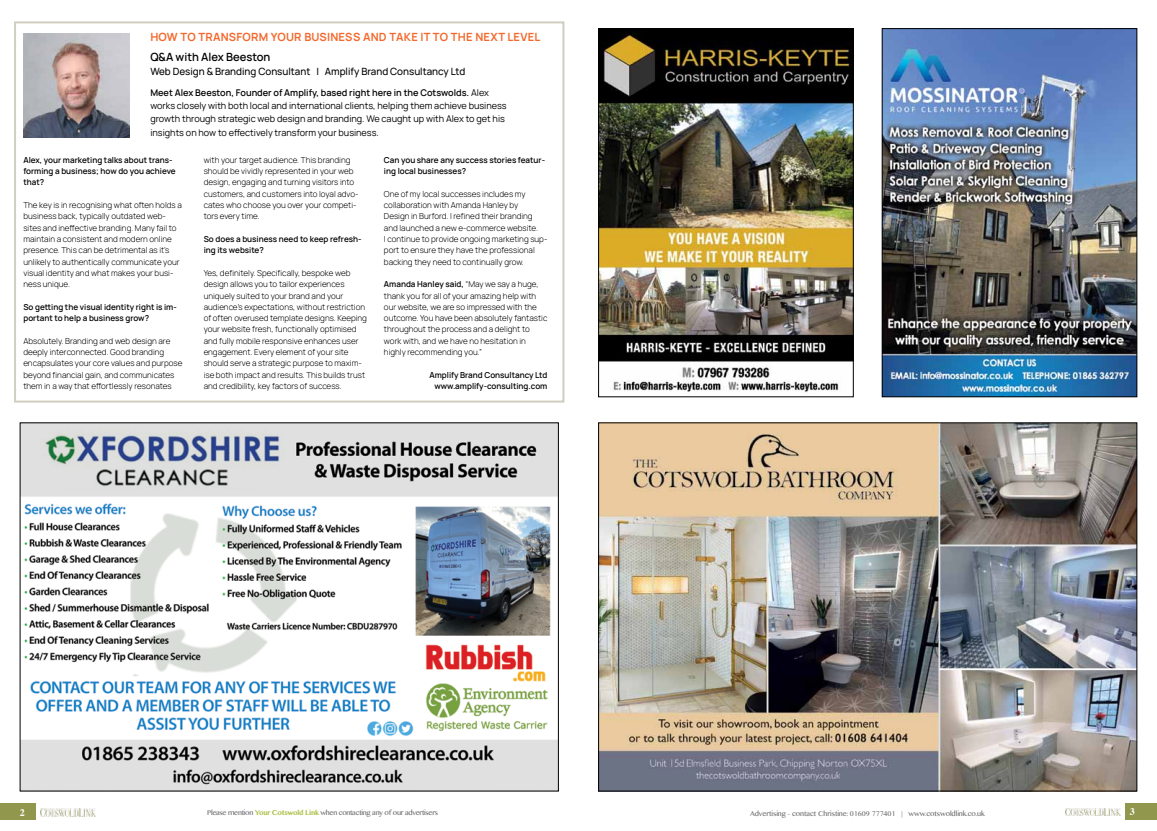
<style>
.page{position:relative;width:1157px;height:831px;background:#fff}
.page>*{position:absolute;margin:0;border:0;box-sizing:border-box;transform-origin:0 0}
.t1{font:700 11.3px "Manrope";letter-spacing:.02em;color:#f3692d}
.t2{font:600 11.3px "Manrope";color:#000}
.t3{font:500 10px "Manrope";color:#000}
.t4{font:700 10px "Times";color:#fff}
.t5{font:9.2px/13.4px "Manrope";color:#000}
.t6{font:300 8.2px/11.3px "Manrope";color:#000}
.t7{font:600 8.2px/11.3px "Manrope";color:#000}
.t8{font:7px "Myanmar MN";letter-spacing:-.01em;color:#67686b}
.t9{font:7px "Myanmar MN";letter-spacing:-.04em;color:#67686b}
.s1{font-weight:600}
.s2{font-weight:700;color:#b0c14d}
</style>
<div class="page">
<div style="left:0;top:803px;width:36px;height:16px;background:#91974d"></div>
<img style="left:41px;top:808px;width:54px;height:8px">
<div style="left:1125px;top:803px;width:32px;height:16px;background:#91974d"></div>
<img style="left:1065px;top:808px;width:55px;height:8px">
<img style="left:22px;top:424px;width:534px;height:365px">
<img style="left:600px;top:424px;width:535px;height:365px">
<img style="left:600px;top:30px;width:251px;height:363px">
<div style="left:598px;top:28px;width:255px;height:369px;border:1px solid #000"></div>
<img style="left:884px;top:30px;width:251px;height:365px">
<div style="left:882px;top:28px;width:255px;height:369px;border:1px solid #000"></div>
<img style="left:23px;top:33px;width:107px;height:104px">
<div style="left:14px;top:21px;width:550px;height:381px;border:2px solid #cfcebf"></div>
<h1 class="t1" style="left:150px;top:28px;width:391px">HOW TO TRANSFORM YOUR BUSINESS AND TAKE IT TO THE NEXT LEVEL</h1>
<h1 class="t2" style="left:150px;top:47px;width:122px">Q&amp;A with Alex Beeston</h1>
<p class="t3" style="left:150px;top:64px;width:316px">Web Design &amp; Branding Consultant | Amplify Brand Consultancy Ltd</p>
<p class="t5" style="left:150px;top:85px;width:358px"><span class="s1">Meet Alex Beeston, Founder of Amplify, based right here in the Cotswolds.</span> Alex works closely with both local and international clients, helping them achieve business growth through strategic web design and branding. We caught up with Alex to get his insights on how to effectively transform your business.</p>
<p class="t7" style="left:23px;top:154px;width:154px">Alex, your marketing talks about trans&shy;forming a business; how do you achieve that?</p>
<p class="t6" style="left:23px;top:199px;width:160px">The key is in recognising what often holds a business back, typically outdated web&shy;sites and ineffective branding. Many fail to maintain a consistent and modern online presence. This can be detrimental as it’s unlikely to authentically communicate your visual identity and what makes your busi&shy;ness unique.</p>
<p class="t7" style="left:23px;top:300px;width:155px">So getting the visual identity right is im&shy;portant to help a business grow?</p>
<p class="t6" style="left:23px;top:335px;width:160px">Absolutely. Branding and web design are deeply interconnected. Good branding encapsulates your core values and purpose beyond financial gain, and communicates them in a way that effortlessly resonates</p>
<p class="t7" style="left:384px;top:154px;width:163px">Can you share any success stories featur&shy;ing local businesses?</p>
<p class="t6" style="left:384px;top:188px;width:165px">One of my local successes includes my collaboration with Amanda Hanley by<br>Design in Burford. I refined their branding and launched a new e-commerce website.<br>I continue to provide ongoing marketing sup&shy;port to ensure they have the professional backing they need to continually grow.</p>
<p class="t6" style="left:384px;top:278px;width:165px"><span class="s1">Amanda Hanley said,</span> “May we say a huge, thank you for all of your amazing help with our website, we are so impressed with the outcome. You have been absolutely fantastic throughout the process and a delight to work with, and we have no hesitation in highly recommending you.”</p>
<p class="t7" style="left:429px;top:368px;width:119px;text-align:right">Amplify Brand Consultancy Ltd www.amplify-consulting.com</p>
<p class="t6" style="left:204px;top:154px;width:156px">with your target audience. This branding should be vividly represented in your web design, engaging and turning visitors into customers, and customers into loyal advo&shy;cates who choose you over your competi&shy;tors every time.</p>
<p class="t7" style="left:204px;top:233px;width:159px">So does a business need to keep refresh&shy;ing its website?</p>
<p class="t6" style="left:204px;top:267px;width:165px">Yes, definitely. Specifically, bespoke web design allows you to tailor experiences uniquely suited to your brand and your audience’s expectations, without restriction of often overused template designs. Keeping your website fresh, functionally optimised and fully mobile responsive enhances user engagement. Every element of your site should serve a strategic purpose to maxim&shy;ise both impact and results. This builds trust and credibility, key factors of success.</p>
<p class="t4" style="left:20px;top:802px;width:6px">2</p>
<p class="t9" style="left:207px;top:808px;width:232px">Please mention <span class="s2">Your Cotswold Link</span> when contacting any of our advertisers</p>
<p class="t8" style="left:750px;top:809px;width:236px">Advertising - contact Christine: 01609 777401 | www.cotswoldlink.co.uk</p>
<p class="t4" style="left:1129px;top:802px;width:6px">3</p>
</div>
